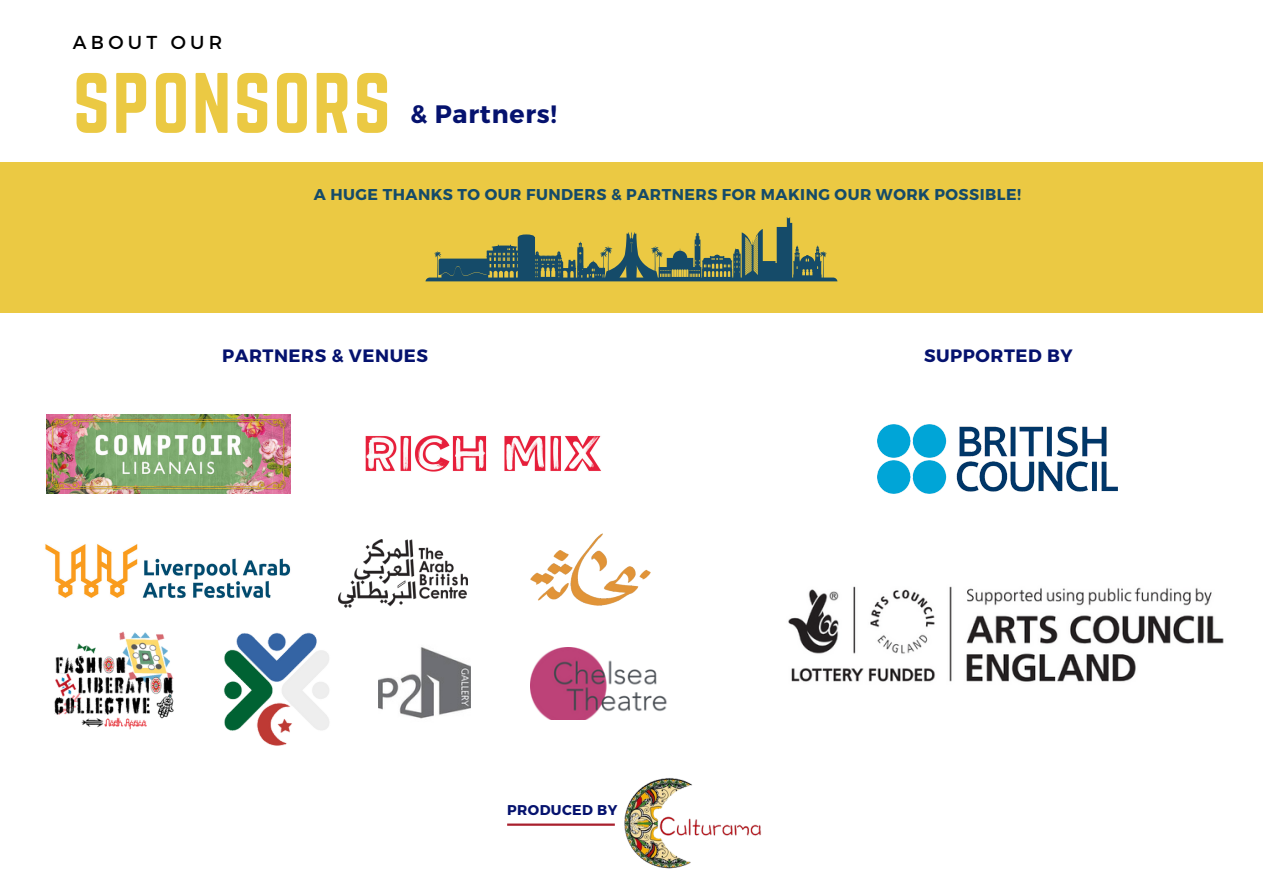
<style>
.page{position:relative;width:1263px;height:894px;background:#fff}
.page>*{position:absolute;margin:0;border:0;box-sizing:border-box;transform-origin:0 0}
.t1{font:74.85px "Norwester";letter-spacing:.03em;color:#ebc943}
.t2{font:700 25.2px "Montserrat";letter-spacing:.03em;color:#05126e}
.t3{font:18.75px "Montserrat";letter-spacing:.23em;color:#000}
.t4{font:700 17.85px "Montserrat";letter-spacing:.03em;color:#05126e}
.t5{font:700 15.6px "Montserrat";letter-spacing:.03em;color:#154b69}
.t6{font:700 14.1px "Montserrat";letter-spacing:.03em;color:#05126e}
</style>
<div class="page">
<img style="left:46px;top:414px;width:244px;height:79px">
<img style="left:365px;top:435px;width:236px;height:37px">
<img style="left:45px;top:544px;width:246px;height:54px">
<img style="left:788px;top:586px;width:436px;height:96px">
<img style="left:878px;top:424px;width:239px;height:69px">
<div style="left:0;top:163px;width:1263px;height:150px;background:#ebc943"></div>
<img style="left:224px;top:632px;width:105px;height:114px">
<img style="left:338px;top:539px;width:129px;height:68px">
<svg style="left:425px;top:217px;width:412px;height:64px"></svg>
<img style="left:54px;top:631px;width:120px;height:99px">
<img style="left:624px;top:778px;width:137px;height:91px">
<hr style="left:507px;top:823px;width:108px;height:2px;background:#a9202d">
<img style="left:379px;top:647px;width:91px;height:72px">
<img style="left:530px;top:647px;width:137px;height:72px">
<img style="left:530px;top:533px;width:121px;height:73px">
<p class="t3" style="left:73px;top:30px;width:151px">ABOUT OUR</p>
<p class="t1" style="left:73px;top:58px;width:320px">SPONSORS</p>
<p class="t2" style="left:410px;top:97px;width:148px">&amp; Partners!</p>
<p class="t5" style="left:314px;top:184px;width:709px">A HUGE THANKS TO OUR FUNDERS &amp; PARTNERS FOR MAKING OUR WORK POSSIBLE!</p>
<p class="t4" style="left:222px;top:343px;width:207px">PARTNERS &amp; VENUES</p>
<p class="t4" style="left:924px;top:343px;width:150px">SUPPORTED BY</p>
<p class="t6" style="left:507px;top:800px;width:112px">PRODUCED BY</p>
</div>
